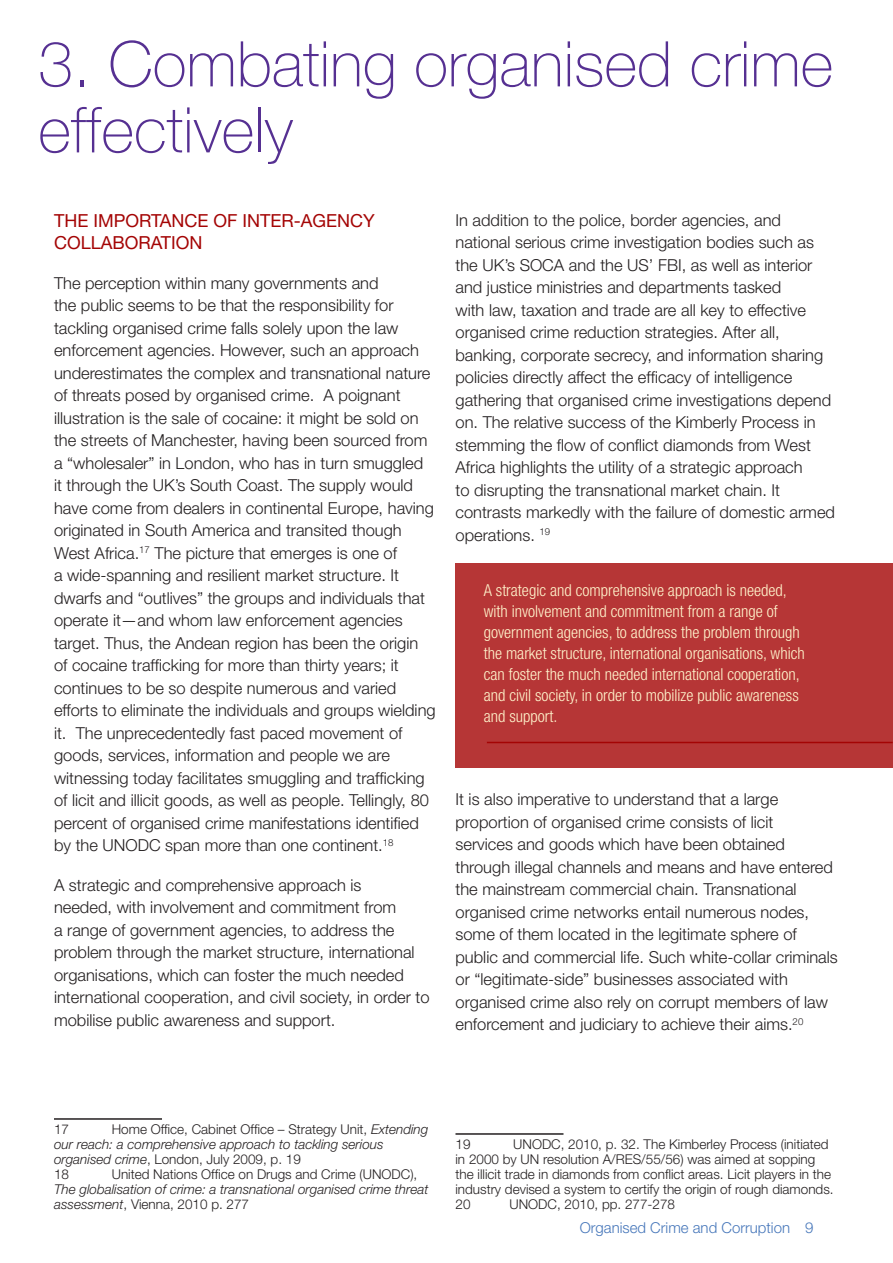
<style>
.page{position:relative;width:893px;height:1263px;background:#fff}
.page>*{position:absolute;margin:0;border:0;box-sizing:border-box;transform-origin:0 0}
.inside_main_title_pa{font:100 63px/66px "Helvetica Neue";color:#563092}
.main_title_para{font:18px/22.5px "Helvetica Neue";color:#a40404}
.Paragraph_main_text{font:300 16.5px/22.5px "Helvetica Neue";color:#231f20}
.Paragraph_main_text-2{font:300 condensed 16.5px/21px "Helvetica Neue";color:#fff3cb}
.t1{font:300 15px "Helvetica Neue";color:#4777ba}
.t2{font:italic 300 13.5px/15px "Helvetica Neue";color:#231f20}
.t3{font:300 13.5px/15px "Helvetica Neue";color:#231f20}
.s1{font-style:normal}
</style>
<div class="page">
<hr style="left:54px;top:1118px;width:108px;height:2px;background:#231f20">
<hr style="left:455px;top:1133px;width:108px;height:2px;background:#231f20">
<div style="left:455px;top:563px;width:438px;height:204px;background:#b63636"></div>
<hr style="left:487px;top:742px;width:406px;height:1px;background:#a40404">
<p class="inside_main_title_pa" style="left:38px;top:31px;width:796px">3. Combating organised crime effectively</p>
<p class="main_title_para" style="left:54px;top:209px;width:322px">THE IMPORTANCE OF INTER-AGENCY<br>COLLABORATION</p>
<p class="Paragraph_main_text" style="left:54px;top:271px;width:383px">The perception within many governments and<br>the public seems to be that the responsibility for tackling organised crime falls solely upon the law enforcement agencies. However, such an approach underestimates the complex and transnational nature of threats posed by organised crime. A poignant illustration is the sale of cocaine: it might be sold on the streets of Manchester, having been sourced from a “wholesaler” in London, who has in turn smuggled<br>it through the UK’s South Coast. The supply would have come from dealers in continental Europe, having originated in South America and transited though West Africa.<sup>17</sup> The picture that emerges is one of<br>a wide-spanning and resilient market structure. It dwarfs and “outlives” the groups and individuals that operate it—and whom law enforcement agencies target. Thus, the Andean region has been the origin of cocaine trafficking for more than thirty years; it continues to be so despite numerous and varied efforts to eliminate the individuals and groups wielding it. The unprecedentedly fast paced movement of goods, services, information and people we are witnessing today facilitates smuggling and trafficking of licit and illicit goods, as well as people. Tellingly, 80 percent of organised crime manifestations identified by the UNODC span more than one continent.<sup>18</sup></p>
<p class="Paragraph_main_text" style="left:54px;top:873px;width:377px">A strategic and comprehensive approach is<br>needed, with involvement and commitment from<br>a range of government agencies, to address the problem through the market structure, international organisations, which can foster the much needed international cooperation, and civil society, in order to mobilise public awareness and support.</p>
<p class="Paragraph_main_text" style="left:455px;top:208px;width:381px">In addition to the police, border agencies, and national serious crime investigation bodies such as the UK’s SOCA and the US’ FBI, as well as interior and justice ministries and departments tasked<br>with law, taxation and trade are all key to effective organised crime reduction strategies. After all, banking, corporate secrecy, and information sharing policies directly affect the efficacy of intelligence gathering that organised crime investigations depend on. The relative success of the Kimberly Process in stemming the flow of conflict diamonds from West Africa highlights the utility of a strategic approach<br>to disrupting the transnational market chain. It contrasts markedly with the failure of domestic armed operations. <sup>19</sup></p>
<p class="Paragraph_main_text-2" style="left:484px;top:580px;width:323px">A strategic and comprehensive approach is needed, with involvement and commitment from a range of government agencies, to address the problem through the market structure, international organisations, which can foster the much needed international cooperation, and civil society, in order to mobilize public awareness and support.</p>
<p class="Paragraph_main_text" style="left:455px;top:788px;width:384px">It is also imperative to understand that a large proportion of organised crime consists of licit<br>services and goods which have been obtained through illegal channels and means and have entered the mainstream commercial chain. Transnational organised crime networks entail numerous nodes, some of them located in the legitimate sphere of public and commercial life. Such white-collar criminals or “legitimate-side” businesses associated with organised crime also rely on corrupt members of law enforcement and judiciary to achieve their aims.<sup>20</sup></p>
<p class="t2" style="left:54px;top:1121px;width:376px;text-indent:58px"><span class="s1">Home Office, Cabinet Office – Strategy Unit,</span> Extending our reach: a comprehensive approach to tackling serious organised crime<span class="s1">, London, July 2009, p. 19</span></p>
<p class="t3" style="left:54px;top:1166px;width:17px">18</p>
<p class="t3" style="left:54px;top:1121px;width:17px">17</p>
<p class="t2" style="left:54px;top:1166px;width:376px;text-indent:58px"><span class="s1">United Nations Office on Drugs and Crime (UNODC),<br></span>The globalisation of crime: a transnational organised crime threat assessment<span class="s1">, Vienna, 2010 p. 277</span></p>
<p class="t3" style="left:455px;top:1136px;width:380px;text-indent:58px">UNODC, 2010, p. 32. The Kimberley Process (initiated in 2000 by UN resolution A/RES/55/56) was aimed at sopping the illicit trade in diamonds from conflict areas. Licit players in the industry devised a system to certify the origin of rough diamonds.</p>
<p class="t3" style="left:455px;top:1196px;width:17px">20</p>
<p class="t3" style="left:509px;top:1196px;width:167px">UNODC, 2010, pp. 277-278</p>
<p class="t3" style="left:455px;top:1136px;width:17px">19</p>
<p class="t1" style="left:580px;top:1218px;width:235px">Organised Crime and Corruption 9</p>
</div>
